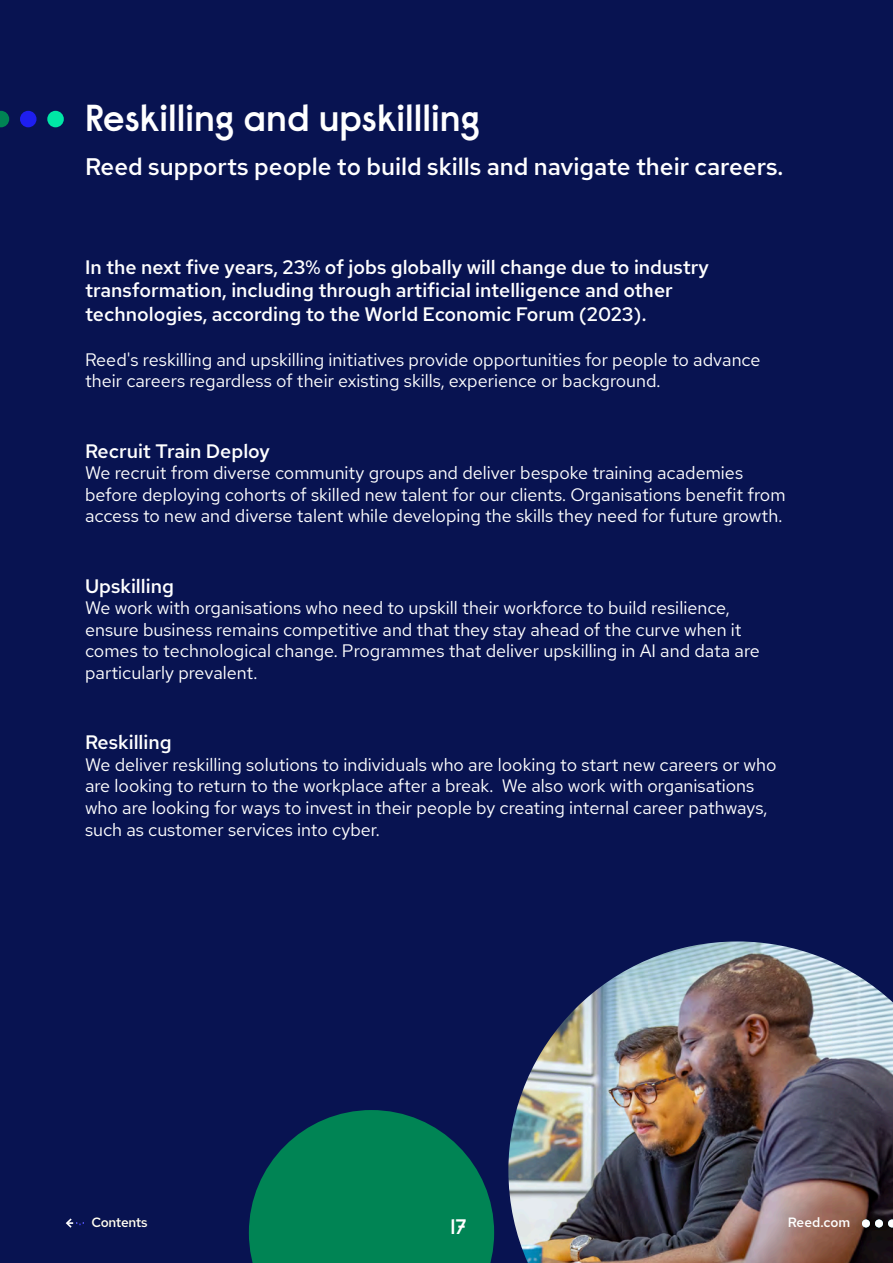
<style>
.page{position:relative;width:893px;height:1263px;background:#081351}
.page>*{position:absolute;margin:0;border:0;box-sizing:border-box;transform-origin:0 0}
.t1{font:600 37.5px "Raisonne Pro";color:#fff}
.t2{font:500 24px "Red Hat Text";color:#fff}
.t3{font:600 21px "Raisonne Pro";color:#fff}
.t4{font:500 19.5px/23.4px "Red Hat Text";color:#fff}
.t5{font:18px/21.6px "Red Hat Text";color:#fff}
.t6{font:500 13.5px "Red Hat Text";letter-spacing:-.025em;color:#fff}
</style>
<div class="page">
<svg style="left:249px;top:1110px;width:245px;height:153px"></svg>
<div style="left:47px;top:111px;width:17px;height:16px;background:#00e6a6;border-radius:50%"></div>
<div style="left:20px;top:111px;width:17px;height:16px;background:#1e1ef0;border-radius:50%"></div>
<img style="left:508px;top:941px;width:385px;height:322px">
<svg style="left:0;top:111px;width:9px;height:16px"></svg>
<svg style="left:888px;top:1219px;width:5px;height:8px"></svg>
<div style="left:875px;top:1219px;width:8px;height:8px;background:#fff;border-radius:50%"></div>
<div style="left:862px;top:1219px;width:8px;height:8px;background:#fff;border-radius:50%"></div>
<svg style="left:65px;top:1218px;width:19px;height:10px"></svg>
<h1 class="t1" style="left:85px;top:94px;width:397px">Reskilling and upskillling</h1>
<h2 class="t2" style="left:85px;top:151px;width:700px">Reed supports people to build skills and navigate their careers.</h2>
<p class="t4" style="left:85px;top:255px;width:625px">In the next five years, 23% of jobs globally will change due to industry transformation, including through artificial intelligence and other technologies, according to the World Economic Forum (2023).</p>
<p class="t5" style="left:85px;top:348px;width:677px">Reed's reskilling and upskilling initiatives provide opportunities for people to advance their careers regardless of their existing skills, experience or background.</p>
<p class="t4" style="left:85px;top:439px;width:187px">Recruit Train Deploy</p>
<p class="t5" style="left:85px;top:462px;width:702px">We recruit from diverse community groups and deliver bespoke training academies before deploying cohorts of skilled new talent for our clients. Organisations benefit from access to new and diverse talent while developing the skills they need for future growth.</p>
<p class="t4" style="left:85px;top:574px;width:90px">Upskilling</p>
<p class="t5" style="left:85px;top:597px;width:676px">We work with organisations who need to upskill their workforce to build resilience, ensure business remains competitive and that they stay ahead of the curve when it comes to technological change. Programmes that deliver upskilling in AI and data are particularly prevalent.</p>
<p class="t4" style="left:85px;top:730px;width:88px">Reskilling</p>
<p class="t5" style="left:85px;top:753px;width:693px">We deliver reskilling solutions to individuals who are looking to start new careers or who are looking to return to the workplace after a break. We also work with organisations who are looking for ways to invest in their people by creating internal career pathways, such as customer services into cyber.</p>
<p class="t6" style="left:92px;top:1213px;width:58px">Contents</p>
<p class="t3" style="left:450px;top:1213px;width:18px">17</p>
<p class="t6" style="left:788px;top:1213px;width:64px">Reed.com</p>
</div>
